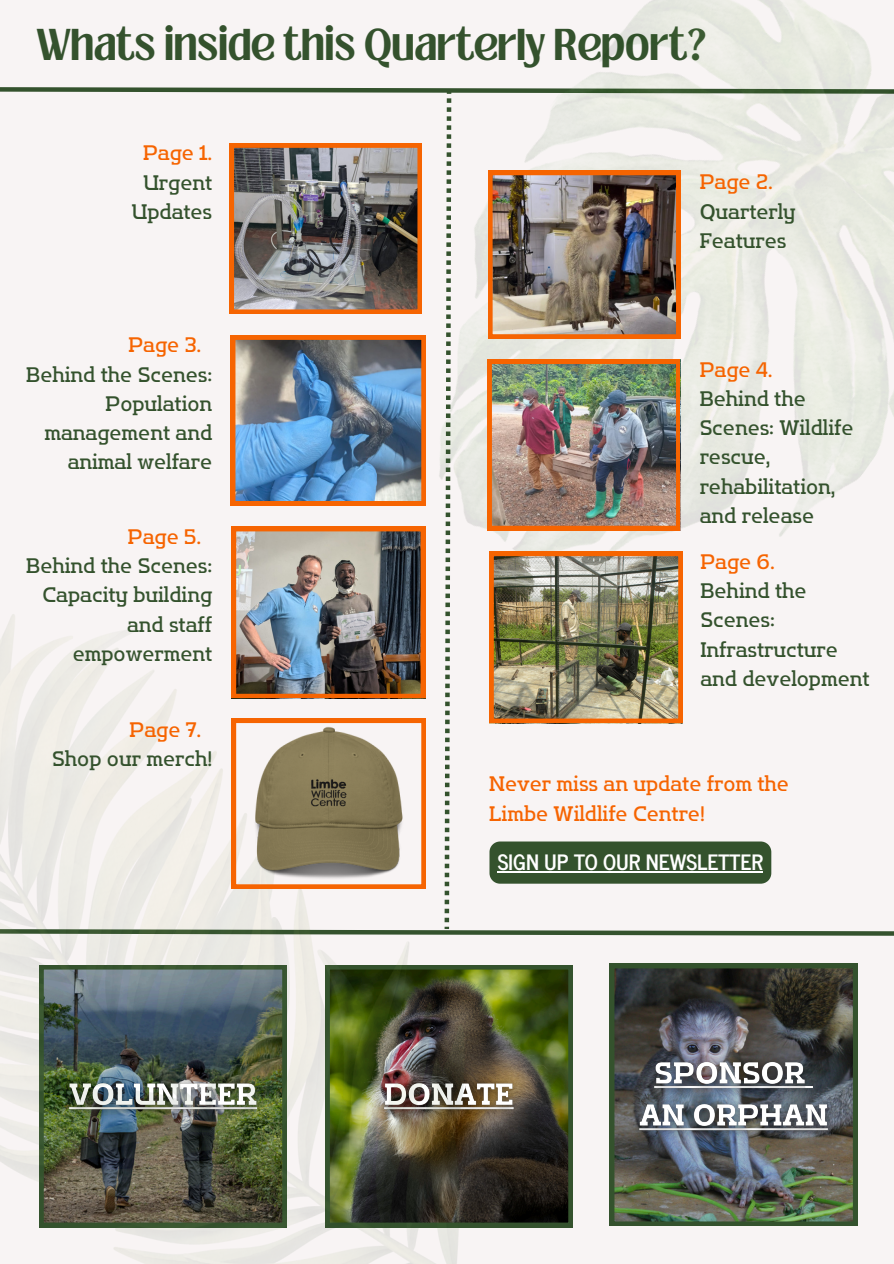
<style>
.page{position:relative;width:894px;height:1264px;background:#fff}
.page>*{position:absolute;margin:0;border:0;box-sizing:border-box;transform-origin:0 0}
.t1{font:700 34.2px "Loubag";color:#34522d}
.t2{font:21px/29.2px "Flatory Slab 400";color:#34522d}
.t3{font:21px/29.2px "Flatory Slab 400";color:#f66401}
.t4{font:700 21px "News Cycle";color:#fff}
.s1{color:#f66401}
</style>
<div class="page">
<div style="left:0;top:0;width:893px;height:1263px;background:#f8f4f4"></div>
<svg style="left:563px;top:965px;width:9px;height:261px;background:#34461d"></svg>
<img style="left:609px;top:963px;width:248px;height:262px">
<img style="left:625px;top:1043px;width:217px;height:104px">
<img style="left:0;top:938px;width:563px;height:325px">
<img style="left:0;top:85px;width:893px;height:853px">
<p class="t1" style="left:38px;top:17px;width:670px">Whats inside this Quarterly Report?</p>
<p class="t2" style="left:132px;top:138px;width:82px;text-align:center"><span class="s1">Page 1.<br></span>Urgent<br>Updates</p>
<p class="t3" style="left:128px;top:330px;width:74px">Page 3.</p>
<p class="t2" style="left:26px;top:360px;width:187px">Behind the Scenes:</p>
<p class="t2" style="left:44px;top:389px;width:169px;text-align:right">Population management and animal welfare</p>
<p class="t3" style="left:128px;top:522px;width:75px">Page 5.</p>
<p class="t2" style="left:26px;top:551px;width:187px">Behind the Scenes:</p>
<p class="t2" style="left:42px;top:580px;width:171px;text-align:right">Capacity building and staff empowerment</p>
<p class="t3" style="left:129px;top:714px;width:73px">Page 7.</p>
<p class="t2" style="left:52px;top:744px;width:161px">Shop our merch!</p>
<p class="t2" style="left:699px;top:167px;width:97px"><span class="s1">Page 2.<br></span>Quarterly<br>Features</p>
<p class="t3" style="left:699px;top:355px;width:74px">Page 4.</p>
<p class="t2" style="left:699px;top:384px;width:108px">Behind the</p>
<p class="t2" style="left:699px;top:413px;width:155px">Scenes: Wildlife rescue, rehabilitation, and release</p>
<p class="t3" style="left:700px;top:547px;width:76px">Page 6.</p>
<p class="t2" style="left:700px;top:576px;width:108px">Behind the</p>
<p class="t2" style="left:700px;top:605px;width:171px">Scenes:<br>Infrastructure and development</p>
<p class="t3" style="left:489px;top:769px;width:301px">Never miss an update from the<br>Limbe Wildlife Centre!</p>
<p class="t4" style="left:497px;top:844px;width:266px">SIGN UP TO OUR NEWSLETTER</p>
</div>
